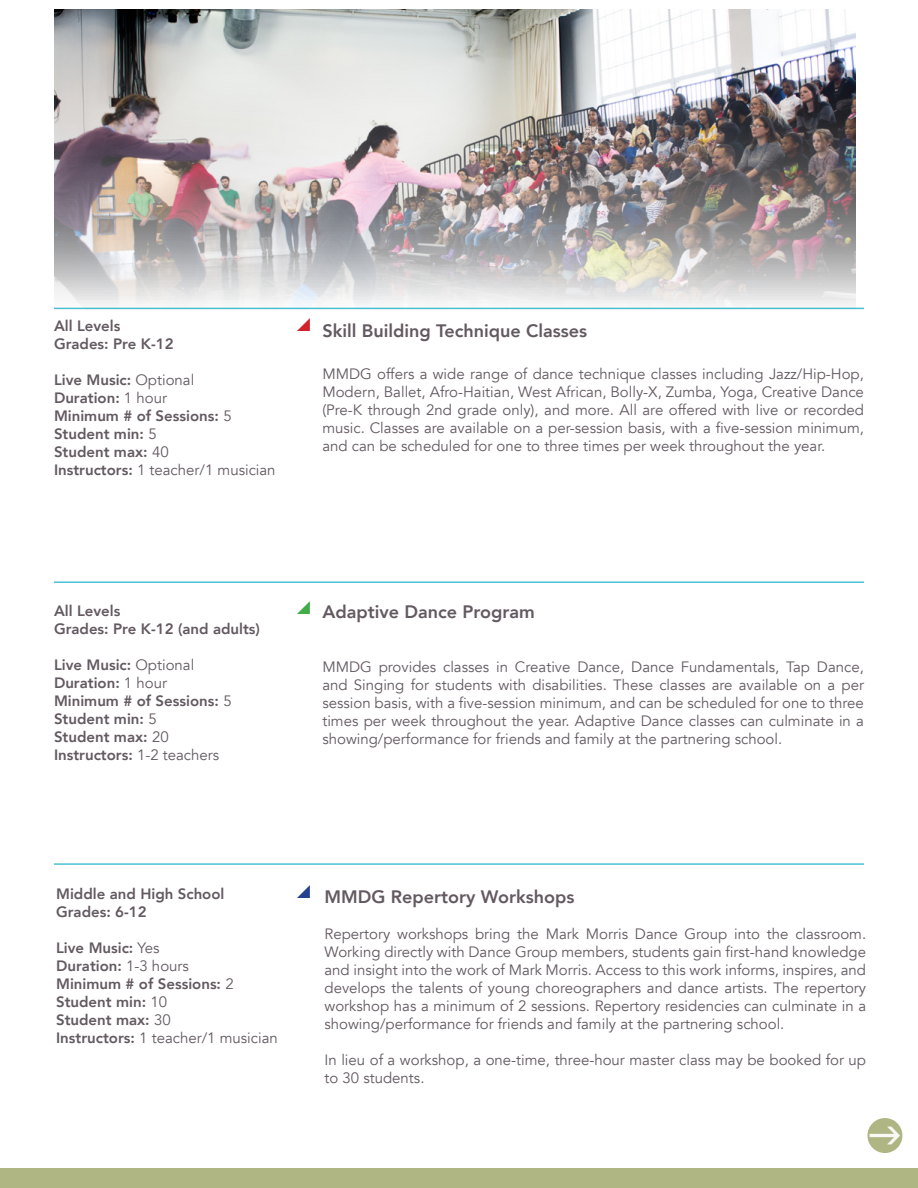
<style>
.page{position:relative;width:918px;height:1188px;background:#fff}
.page>*{position:absolute;margin:0;border:0;box-sizing:border-box;transform-origin:0 0}
.t1{font:800 18px "Avenir";color:#635961}
.t2{font:15px/18px "Avenir";color:#635961;text-align:justify}
.t3{font:800 15px/18px "Avenir";color:#635961}
.s1{font-weight:400}
</style>
<div class="page">
<div style="left:867px;top:1118px;width:35px;height:35px;background:#afb683;border-radius:50%"></div>
<div style="left:0;top:1168px;width:918px;height:20px;background:#afb683"></div>
<hr style="left:54px;top:308px;width:810px;height:1px;background:#4ac2d3">
<hr style="left:54px;top:581px;width:810px;height:2px;background:#4ac2d3">
<img style="left:54px;top:9px;width:801px;height:301px">
<hr style="left:54px;top:863px;width:810px;height:2px;background:#4ac2d3">
<p class="t3" style="left:54px;top:317px;width:121px">All Levels<br>Grades: Pre K-12</p>
<p class="t3" style="left:54px;top:371px;width:223px">Live Music: <span class="s1">Optional<br></span>Duration: <span class="s1">1 hour<br></span>Minimum # of Sessions: <span class="s1">5<br></span>Student min: <span class="s1">5<br></span>Student max: <span class="s1">40<br></span>Instructors: <span class="s1">1 teacher/1 musician</span></p>
<p class="t1" style="left:322px;top:317px;width:266px">Skill Building Technique Classes</p>
<p class="t2" style="left:322px;top:365px;width:543px">MMDG offers a wide range of dance technique classes including Jazz/Hip-Hop, Modern, Ballet, Afro-Haitian, West African, Bolly-X, Zumba, Yoga, Creative Dance (Pre-K through 2nd grade only), and more. All are offered with live or recorded music. Classes are available on a per-session basis, with a five-session minimum, and can be scheduled for one to three times per week throughout the year.</p>
<p class="t3" style="left:54px;top:601px;width:208px">All Levels<br>Grades: Pre K-12 (and adults)</p>
<p class="t3" style="left:54px;top:655px;width:179px">Live Music: <span class="s1">Optional<br></span>Duration: <span class="s1">1 hour<br></span>Minimum # of Sessions: <span class="s1">5<br></span>Student min: <span class="s1">5<br></span>Student max: <span class="s1">20<br></span>Instructors: <span class="s1">1-2 teachers</span></p>
<p class="t1" style="left:322px;top:598px;width:214px">Adaptive Dance Program</p>
<p class="t2" style="left:322px;top:658px;width:543px">MMDG provides classes in Creative Dance, Dance Fundamentals, Tap Dance, and Singing for students with disabilities. These classes are available on a per session basis, with a five-session minimum, and can be scheduled for one to three times per week throughout the year. Adaptive Dance classes can culminate in a showing/performance for friends and family at the partnering school.</p>
<p class="t3" style="left:56px;top:885px;width:170px">Middle and High School<br>Grades: 6-12</p>
<p class="t3" style="left:56px;top:939px;width:223px">Live Music: <span class="s1">Yes<br></span>Duration: <span class="s1">1-3 hours<br></span>Minimum # of Sessions: <span class="s1">2<br></span>Student min: <span class="s1">10<br></span>Student max: <span class="s1">30<br></span>Instructors: <span class="s1">1 teacher/1 musician</span></p>
<p class="t1" style="left:325px;top:883px;width:251px">MMDG Repertory Workshops</p>
<p class="t2" style="left:325px;top:925px;width:543px">Repertory workshops bring the Mark Morris Dance Group into the classroom.<br>Working directly with Dance Group members, students gain first-hand knowledge and insight into the work of Mark Morris. Access to this work informs, inspires, and develops the talents of young choreographers and dance artists. The repertory workshop has a minimum of 2 sessions. Repertory residencies can culminate in a showing/performance for friends and family at the partnering school.</p>
<p class="t2" style="left:325px;top:1051px;width:543px">In lieu of a workshop, a one-time, three-hour master class may be booked for up to 30 students.</p>
</div>
